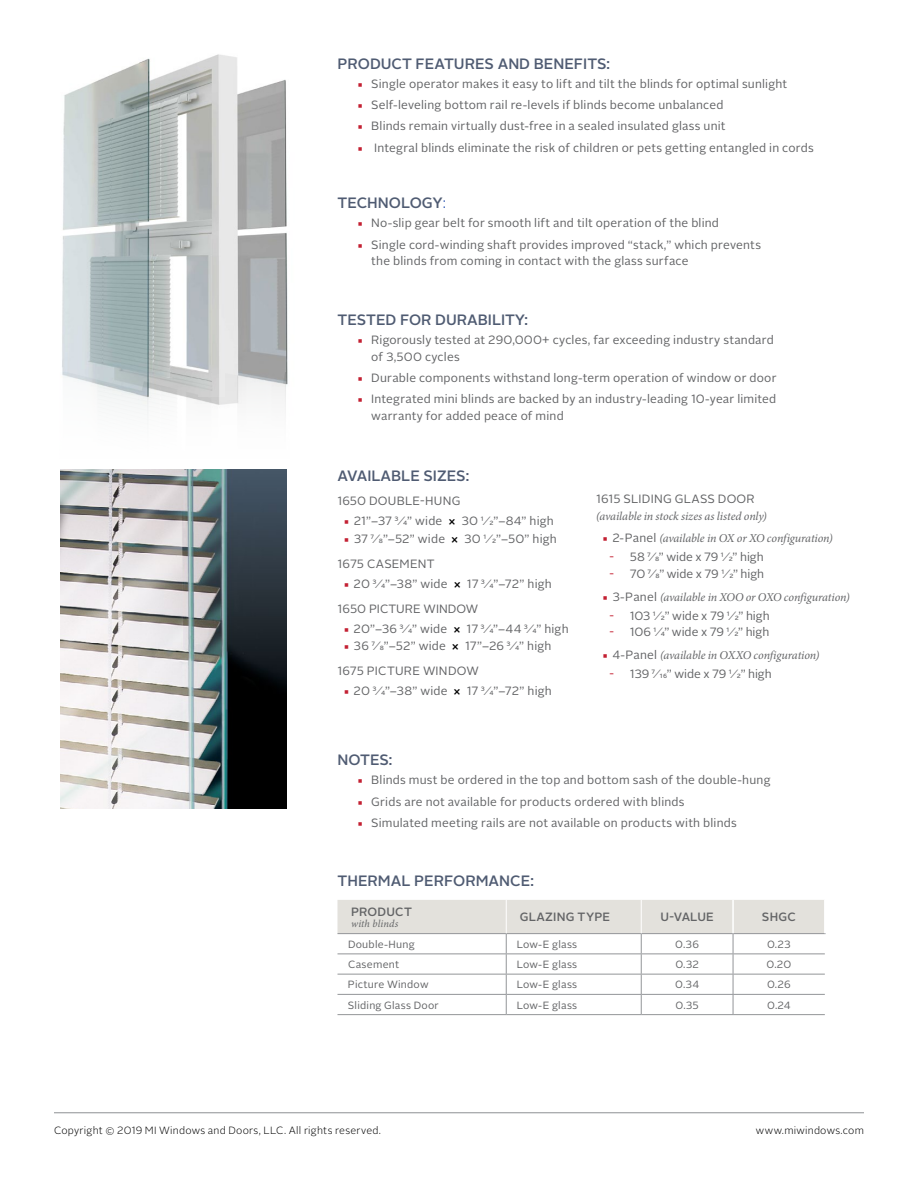
<style>
.page{position:relative;width:918px;height:1188px;background:#fff}
.page>*{position:absolute;margin:0;border:0;box-sizing:border-box;transform-origin:0 0}
.t1{font:500 15px "Alright Sans";color:#4f5b72}
.t2{font:12px/16.5px "Alright Sans";letter-spacing:.015em;color:#636466}
.t3{font:italic 12px "Minion Pro";letter-spacing:-.01em;color:#636466}
.t4{font:12px "Alright Sans";letter-spacing:-.005em;color:#636466}
.t5{font:500 12px "Alright Sans";letter-spacing:.02em;color:#636466}
.t6{font:12px "Alright Sans";color:#c32032}
.t7{font:10.5px "Alright Sans";letter-spacing:.02em;color:#636466}
.t8{font:300 10.5px "Alright Sans";letter-spacing:.025em;color:#000}
.t9{font:italic 10.5px "Minion Pro";letter-spacing:.015em;color:#636466}
.s1{font-family:"Minion Pro";color:#c32032}
.s2{font-weight:300;color:#0033a1}
.s3{font-weight:500;color:#000}
.s4{font-style:normal;color:#c32032}
.s5{font-family:"Alright Sans";font-style:normal}
</style>
<div class="page">
<img style="left:60px;top:410px;width:227px;height:64px">
<img style="left:62px;top:54px;width:226px;height:356px">
<img style="left:61px;top:470px;width:225px;height:339px">
<hr style="left:54px;top:1112px;width:810px;height:1px;background:#8e9193">
<hr style="left:338px;top:1014px;width:168px;height:1px;background:#939598">
<hr style="left:506px;top:1014px;width:135px;height:1px;background:#939598">
<hr style="left:641px;top:1014px;width:92px;height:1px;background:#939598">
<hr style="left:733px;top:933px;width:93px;height:1px;background:#939598">
<svg style="left:338px;top:900px;width:487px;height:114px"></svg>
<hr style="left:733px;top:1014px;width:92px;height:1px;background:#939598">
<hr style="left:506px;top:900px;width:1px;height:33px;background:#fff">
<hr style="left:641px;top:900px;width:1px;height:33px;background:#fff">
<hr style="left:732px;top:900px;width:2px;height:33px;background:#fff">
<hr style="left:824px;top:900px;width:2px;height:33px;background:#fff">
<p class="t1" style="left:338px;top:53px;width:274px">PRODUCT FEATURES AND BENEFITS:</p>
<p class="t2" style="left:358px;top:75px;width:431px"><span class="s1">■</span> Single operator makes it easy to lift and tilt the blinds for optimal sunlight</p>
<p class="t2" style="left:358px;top:97px;width:367px"><span class="s1">■</span> Self-leveling bottom rail re-levels if blinds become unbalanced</p>
<p class="t2" style="left:358px;top:118px;width:369px"><span class="s1">■</span> Blinds remain virtually dust-free in a sealed insulated glass unit</p>
<p class="t2" style="left:358px;top:139px;width:458px"><span class="s1">■</span> Integral blinds eliminate the risk of children or pets getting entangled in cords</p>
<p class="t1" style="left:338px;top:193px;width:110px">TECHNOLOGY<span class="s2">:</span></p>
<p class="t2" style="left:358px;top:215px;width:363px"><span class="s1">■</span> No-slip gear belt for smooth lift and tilt operation of the blind</p>
<p class="t2" style="left:371px;top:236px;width:391px;text-indent:-14px"><span class="s1">■</span> Single cord-winding shaft provides improved “stack,” which prevents the blinds from coming in contact with the glass surface</p>
<p class="t1" style="left:338px;top:310px;width:192px">TESTED FOR DURABILITY:</p>
<p class="t2" style="left:371px;top:332px;width:404px;text-indent:-14px"><span class="s1">■</span> Rigorously tested at 290,000+ cycles, far exceeding industry standard of 3,500 cycles</p>
<p class="t2" style="left:358px;top:370px;width:420px"><span class="s1">■</span> Durable components withstand long-term operation of window or door</p>
<p class="t2" style="left:371px;top:391px;width:407px;text-indent:-14px"><span class="s1">■</span> Integrated mini blinds are backed by an industry-leading 10-year limited warranty for added peace of mind</p>
<p class="t1" style="left:338px;top:466px;width:133px">AVAILABLE SIZES:</p>
<p class="t2" style="left:338px;top:492px;width:124px">1650 DOUBLE-HUNG</p>
<p class="t2" style="left:344px;top:512px;width:211px"><span class="s1">■</span> 21”–37 3/4” wide <span class="s3">×</span> 30 1/2”–84” high</p>
<p class="t2" style="left:337px;top:526px;width:221px;line-height:25.3px;text-indent:7px"><span class="s1">■</span> 37 7/8”–52” wide <span class="s3">×</span> 30 1/2”–50” high<br>1675 CASEMENT</p>
<p class="t2" style="left:337px;top:571px;width:216px;line-height:25.3px;text-indent:7px"><span class="s1">■</span> 20 3/4”–38” wide <span class="s3">×</span> 17 3/4”–72” high<br>1650 PICTURE WINDOW</p>
<p class="t2" style="left:344px;top:621px;width:226px"><span class="s1">■</span> 20”–36 3/4” wide <span class="s3">×</span> 17 3/4”–44 3/4” high</p>
<p class="t2" style="left:337px;top:633px;width:216px;line-height:25.3px;text-indent:7px"><span class="s1">■</span> 36 7/8”–52” wide <span class="s3">×</span> 17”–26 3/4” high<br>1675 PICTURE WINDOW</p>
<p class="t2" style="left:344px;top:683px;width:209px"><span class="s1">■</span> 20 3/4”–38” wide <span class="s3">×</span> 17 3/4”–72” high</p>
<p class="t2" style="left:596px;top:491px;width:160px">1615 SLIDING GLASS DOOR</p>
<p class="t3" style="left:596px;top:508px;width:172px">(available in stock sizes as listed only)</p>
<p class="t3" style="left:603px;top:530px;width:232px"><span class="s4">■</span> <span class="s5">2-Panel</span> (available in OX or XO configuration)</p>
<p class="t6" style="left:610px;top:549px;width:5px">́</p>
<p class="t2" style="left:630px;top:549px;width:135px">58 7/8” wide x 79 1/2” high</p>
<p class="t6" style="left:610px;top:565px;width:5px">́</p>
<p class="t4" style="left:630px;top:565px;width:136px">70 7/8” wide x 79 1/2” high</p>
<p class="t3" style="left:603px;top:589px;width:249px"><span class="s4">■</span> <span class="s5">3-Panel</span> (available in XOO or OXO configuration)</p>
<p class="t6" style="left:610px;top:607px;width:5px">́</p>
<p class="t4" style="left:630px;top:607px;width:141px">103 1/2” wide x 79 1/2” high</p>
<p class="t6" style="left:610px;top:624px;width:5px">́</p>
<p class="t4" style="left:630px;top:624px;width:141px">106 1/4” wide x 79 1/2” high</p>
<p class="t3" style="left:603px;top:647px;width:218px"><span class="s4">■</span> <span class="s5">4-Panel</span> (available in OXXO configuration)</p>
<p class="t6" style="left:610px;top:666px;width:5px">́</p>
<p class="t2" style="left:630px;top:666px;width:143px">139 7/16” wide x 79 1/2” high</p>
<p class="t1" style="left:338px;top:750px;width:56px">NOTES:</p>
<p class="t2" style="left:358px;top:772px;width:414px"><span class="s1">■</span> Blinds must be ordered in the top and bottom sash of the double-hung</p>
<p class="t2" style="left:358px;top:793px;width:328px"><span class="s1">■</span> Grids are not available for products ordered with blinds</p>
<p class="t2" style="left:358px;top:815px;width:381px"><span class="s1">■</span> Simulated meeting rails are not available on products with blinds</p>
<p class="t1" style="left:338px;top:870px;width:198px">THERMAL PERFORMANCE:</p>
<p class="t5" style="left:351px;top:904px;width:62px">PRODUCT</p>
<p class="t9" style="left:351px;top:916px;width:49px">with blinds</p>
<p class="t5" style="left:520px;top:909px;width:92px">GLAZING TYPE</p>
<p class="t5" style="left:660px;top:909px;width:55px">U-VALUE</p>
<p class="t5" style="left:762px;top:909px;width:35px">SHGC</p>
<p class="t7" style="left:348px;top:937px;width:68px">Double-Hung</p>
<p class="t7" style="left:517px;top:937px;width:62px">Low-E glass</p>
<p class="t7" style="left:675px;top:937px;width:25px">0.36</p>
<p class="t7" style="left:767px;top:937px;width:25px">0.23</p>
<p class="t7" style="left:348px;top:957px;width:53px">Casement</p>
<p class="t7" style="left:517px;top:957px;width:62px">Low-E glass</p>
<p class="t7" style="left:675px;top:957px;width:25px">0.32</p>
<p class="t7" style="left:767px;top:957px;width:26px">0.20</p>
<p class="t7" style="left:348px;top:977px;width:82px">Picture Window</p>
<p class="t7" style="left:517px;top:977px;width:62px">Low-E glass</p>
<p class="t7" style="left:675px;top:977px;width:25px">0.34</p>
<p class="t7" style="left:767px;top:977px;width:25px">0.26</p>
<p class="t7" style="left:348px;top:998px;width:92px">Sliding Glass Door</p>
<p class="t7" style="left:517px;top:998px;width:62px">Low-E glass</p>
<p class="t7" style="left:676px;top:998px;width:25px">0.35</p>
<p class="t7" style="left:767px;top:998px;width:25px">0.24</p>
<p class="t8" style="left:54px;top:1123px;width:328px">Copyright © 2019 MI Windows and Doors, LLC. All rights reserved.</p>
<p class="t8" style="left:756px;top:1123px;width:110px">www.miwindows.com</p>
</div>
